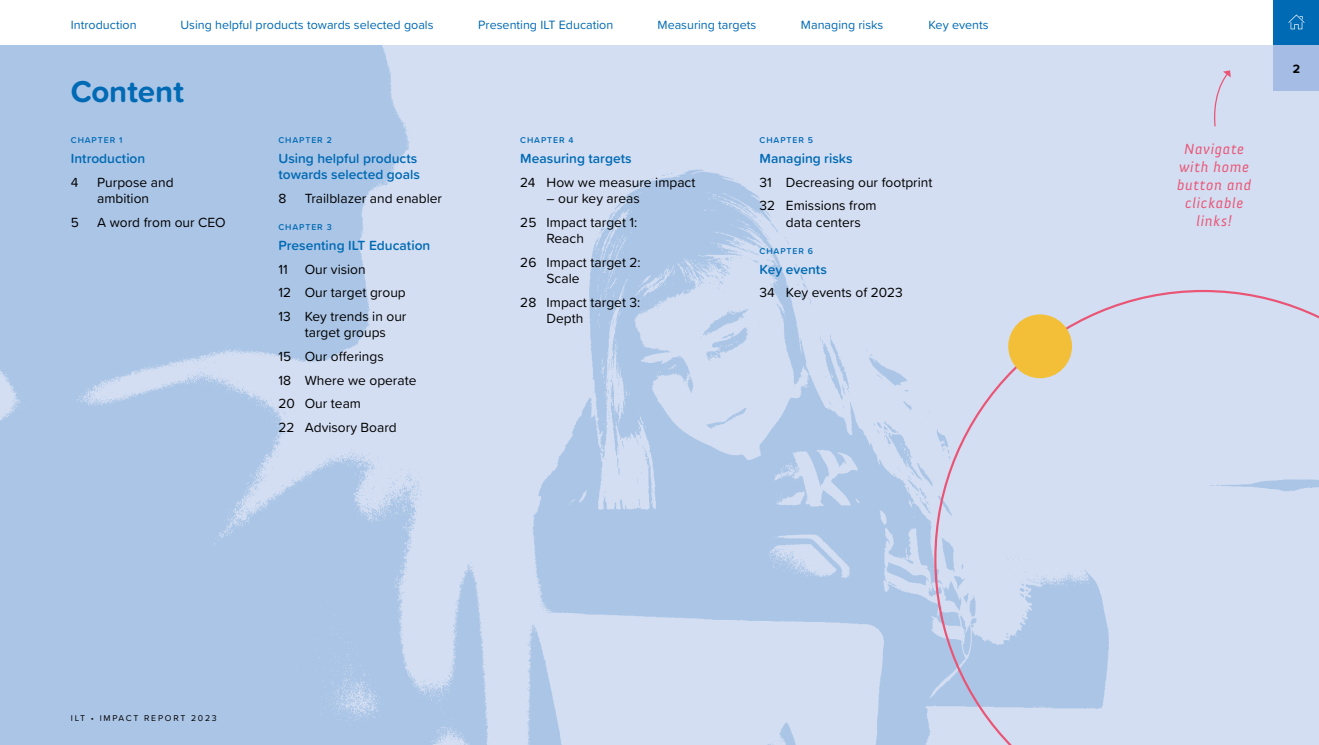
<style>
.page{position:relative;width:1319px;height:745px;background:#fff}
.page>*{position:absolute;margin:0;border:0;box-sizing:border-box;transform-origin:0 0}
.t1{font:700 31.25px "Proxima Soft";color:#006ab4}
.t2{font:italic 15px/18px "Anivers";letter-spacing:.05em;color:#ea5475;text-align:center}
.t3{font:13.75px/23.6px "Proxima Soft";color:#000}
.t4{font:600 13.75px/16.5px "Proxima Soft";color:#006ab4}
.t5{font:12.5px "Proxima Soft";color:#006ab4}
.t6{font:700 12.5px "Proxima Soft";color:#000}
.t7{font:600 8.75px "Proxima Soft";letter-spacing:.1em;color:#006ab4}
.t8{font:8.75px "Proxima Soft";letter-spacing:.2em;color:#000}
</style>
<div class="page">
<img style="left:0;top:45px;width:1318px;height:699px">
<svg style="left:1210px;top:70px;width:20px;height:57px"></svg>
<svg style="left:934px;top:290px;width:384px;height:454px;background:#cfd9ef"></svg>
<div style="left:1008px;top:314px;width:63px;height:64px;background:#f3bf39;border-radius:50%"></div>
<div style="left:1273px;top:0;width:45px;height:45px;background:#006ab4"></div>
<svg style="left:1288px;top:14px;width:16px;height:15px"></svg>
<div style="left:1273px;top:45px;width:45px;height:45px;background:#a5bde4"></div>
<p class="t5" style="left:71px;top:15px;width:67px">Introduction</p>
<p class="t5" style="left:180px;top:15px;width:254px">Using helpful products towards selected goals</p>
<p class="t5" style="left:478px;top:15px;width:136px">Presenting ILT Education</p>
<p class="t5" style="left:657px;top:15px;width:100px">Measuring targets</p>
<p class="t5" style="left:800px;top:15px;width:84px">Managing risks</p>
<p class="t5" style="left:928px;top:15px;width:61px">Key events</p>
<h1 class="t1" style="left:71px;top:68px;width:114px">Content</h1>
<p class="t7" style="left:71px;top:133px;width:53px">CHAPTER 1</p>
<p class="t4" style="left:71px;top:149px;width:76px">Introduction</p>
<p class="t3" style="left:71px;top:169px;width:9px">4</p>
<p class="t3" style="left:97px;top:173px;width:78px;line-height:16.5px">Purpose and ambition</p>
<p class="t3" style="left:71px;top:209px;width:10px">5</p>
<p class="t3" style="left:97px;top:209px;width:130px">A word from our CEO</p>
<p class="t7" style="left:278px;top:133px;width:55px">CHAPTER 2</p>
<p class="t4" style="left:278px;top:149px;width:143px">Using helpful products towards selected goals</p>
<p class="t3" style="left:278px;top:186px;width:9px">8</p>
<p class="t3" style="left:305px;top:186px;width:139px">Trailblazer and enabler</p>
<p class="t7" style="left:278px;top:220px;width:55px">CHAPTER 3</p>
<p class="t4" style="left:278px;top:236px;width:153px">Presenting ILT Education</p>
<p class="t3" style="left:278px;top:256px;width:129px">11 Our vision<br>12 Our target group<br>13 Key trends in our</p>
<p class="t3" style="left:278px;top:320px;width:139px;text-indent:26px">target groups<br>15 Our offerings<br>18 Where we operate<br>20 Our team<br>22 Advisory Board</p>
<p class="t7" style="left:520px;top:133px;width:55px">CHAPTER 4</p>
<p class="t4" style="left:520px;top:149px;width:113px">Measuring targets</p>
<p class="t3" style="left:520px;top:169px;width:177px">24 How we measure impact</p>
<p class="t3" style="left:520px;top:186px;width:121px;text-align:right">– our key areas<br>25 Impact target 1:</p>
<p class="t3" style="left:520px;top:226px;width:122px;text-indent:26px">Reach<br>26 Impact target 2:</p>
<p class="t3" style="left:520px;top:266px;width:122px;text-indent:26px">Scale<br>28 Impact target 3:</p>
<p class="t3" style="left:546px;top:306px;width:38px">Depth</p>
<p class="t7" style="left:759px;top:133px;width:55px">CHAPTER 5</p>
<p class="t4" style="left:759px;top:149px;width:94px">Managing risks</p>
<p class="t3" style="left:759px;top:169px;width:174px">31 Decreasing our footprint<br>32 Emissions from</p>
<p class="t3" style="left:785px;top:209px;width:76px">data centers</p>
<p class="t7" style="left:759px;top:244px;width:55px">CHAPTER 6</p>
<p class="t4" style="left:759px;top:260px;width:69px">Key events</p>
<p class="t3" style="left:759px;top:280px;width:145px">34 Key events of 2023</p>
<p class="t8" style="left:71px;top:711px;width:147px">ILT • IMPACT REPORT 2023</p>
<p class="t2" style="left:1176px;top:140px;width:76px">Navigate with home button and clickable links!</p>
<p class="t6" style="left:1292px;top:59px;width:9px">2</p>
</div>
